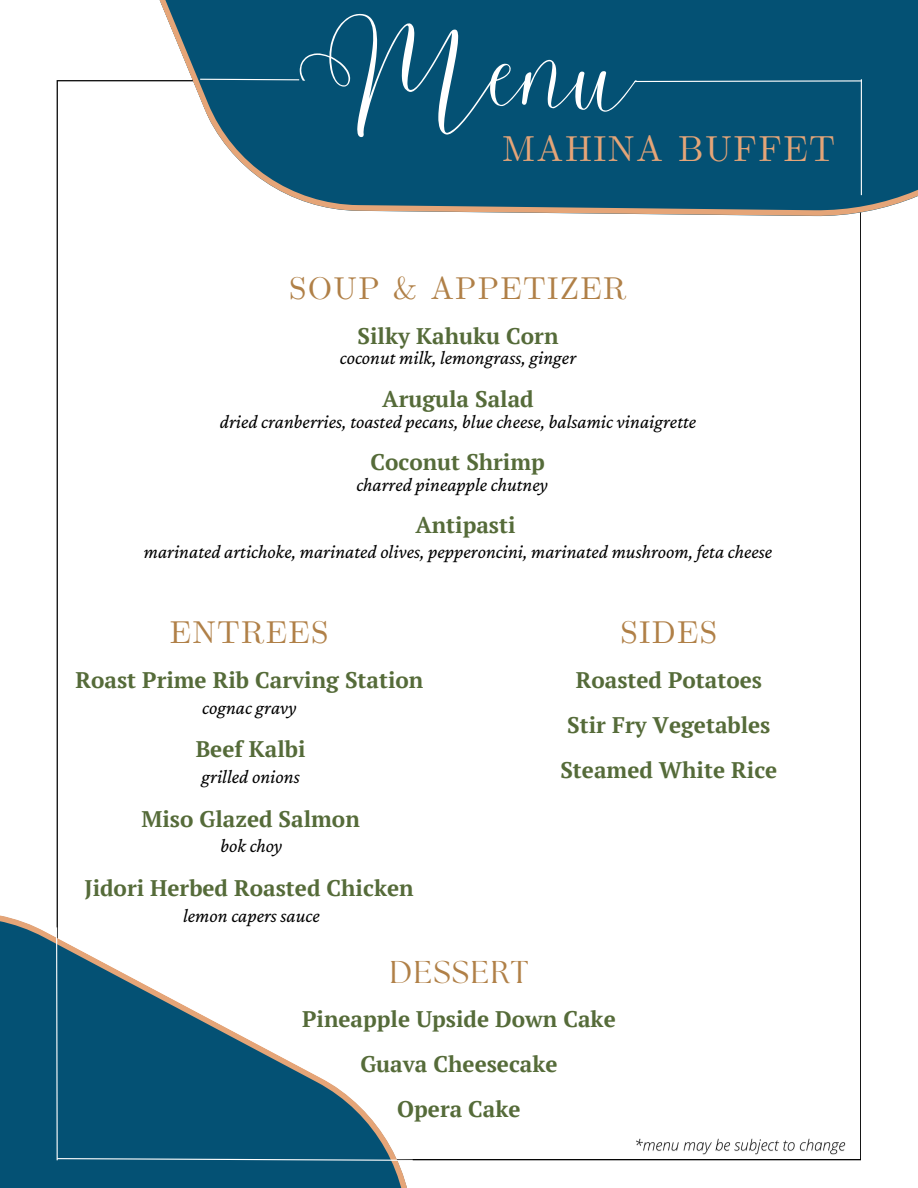
<style>
.page{position:relative;width:918px;height:1188px;background:#fff}
.page>*{position:absolute;margin:0;border:0;box-sizing:border-box;transform-origin:0 0}
.t1{font:92.4px "Malibu";color:#fff}
.t2{font:36px "CMU Serif";letter-spacing:.04em;color:#e5a578}
.t3{font:31.5px "CMU Serif";letter-spacing:.04em;color:#b08047}
.t4{font:31.5px "The Seasons";letter-spacing:.04em;color:#b08047}
.t5{font:700 22.5px "PT Serif";color:#556b39}
.t6{font:italic 19.5px "Crimson Pro";color:#000}
</style>
<div class="page">
<svg style="left:59px;top:0;width:859px;height:217px"></svg>
<img style="left:636px;top:1138px;width:210px;height:17px">
<svg style="left:633px;top:80px;width:230px;height:3px"></svg>
<hr style="left:861px;top:79px;width:1px;height:116px;background:#fff">
<svg style="left:199px;top:78px;width:101px;height:3px"></svg>
<svg style="left:0;top:900px;width:416px;height:288px"></svg>
<svg style="left:55px;top:926px;width:359px;height:235px"></svg>
<p class="t1" style="left:300px;top:16px;width:336px">Menu</p>
<p class="t2" style="left:502px;top:128px;width:335px">MAHINA BUFFET</p>
<p class="t3" style="left:289px;top:269px;width:339px">SOUP &amp; APPETIZER</p>
<p class="t5" style="left:358px;top:320px;width:202px">Silky Kahuku Corn</p>
<p class="t6" style="left:340px;top:347px;width:238px">coconut milk, lemongrass, ginger</p>
<p class="t5" style="left:382px;top:383px;width:153px">Arugula Salad</p>
<p class="t6" style="left:220px;top:410px;width:478px">dried cranberries, toasted pecans, blue cheese, balsamic vinaigrette</p>
<p class="t5" style="left:371px;top:447px;width:176px">Coconut Shrimp</p>
<p class="t6" style="left:356px;top:473px;width:193px">charred pineapple chutney</p>
<p class="t5" style="left:415px;top:510px;width:102px">Antipasti</p>
<p class="t6" style="left:144px;top:541px;width:630px">marinated artichoke, marinated olives, pepperoncini, marinated mushroom, feta cheese</p>
<p class="t3" style="left:170px;top:613px;width:160px">ENTREES</p>
<p class="t3" style="left:621px;top:613px;width:98px">SIDES</p>
<p class="t5" style="left:75px;top:664px;width:349px">Roast Prime Rib Carving Station</p>
<p class="t5" style="left:576px;top:664px;width:188px">Roasted Potatoes</p>
<p class="t5" style="left:567px;top:709px;width:205px">Stir Fry Vegetables</p>
<p class="t5" style="left:560px;top:754px;width:218px">Steamed White Rice</p>
<p class="t6" style="left:202px;top:696px;width:96px">cognac gravy</p>
<p class="t5" style="left:196px;top:734px;width:111px">Beef Kalbi</p>
<p class="t6" style="left:202px;top:766px;width:100px">grilled onions</p>
<p class="t5" style="left:141px;top:803px;width:220px">Miso Glazed Salmon</p>
<p class="t6" style="left:221px;top:835px;width:63px">bok choy</p>
<p class="t5" style="left:85px;top:873px;width:331px">Jidori Herbed Roasted Chicken</p>
<p class="t6" style="left:183px;top:905px;width:138px">lemon capers sauce</p>
<p class="t4" style="left:389px;top:958px;width:141px">DESSERT</p>
<p class="t5" style="left:302px;top:1003px;width:315px">Pineapple Upside Down Cake</p>
<p class="t5" style="left:360px;top:1048px;width:199px">Guava Cheesecake</p>
<p class="t5" style="left:397px;top:1093px;width:125px">Opera Cake</p>
</div>
